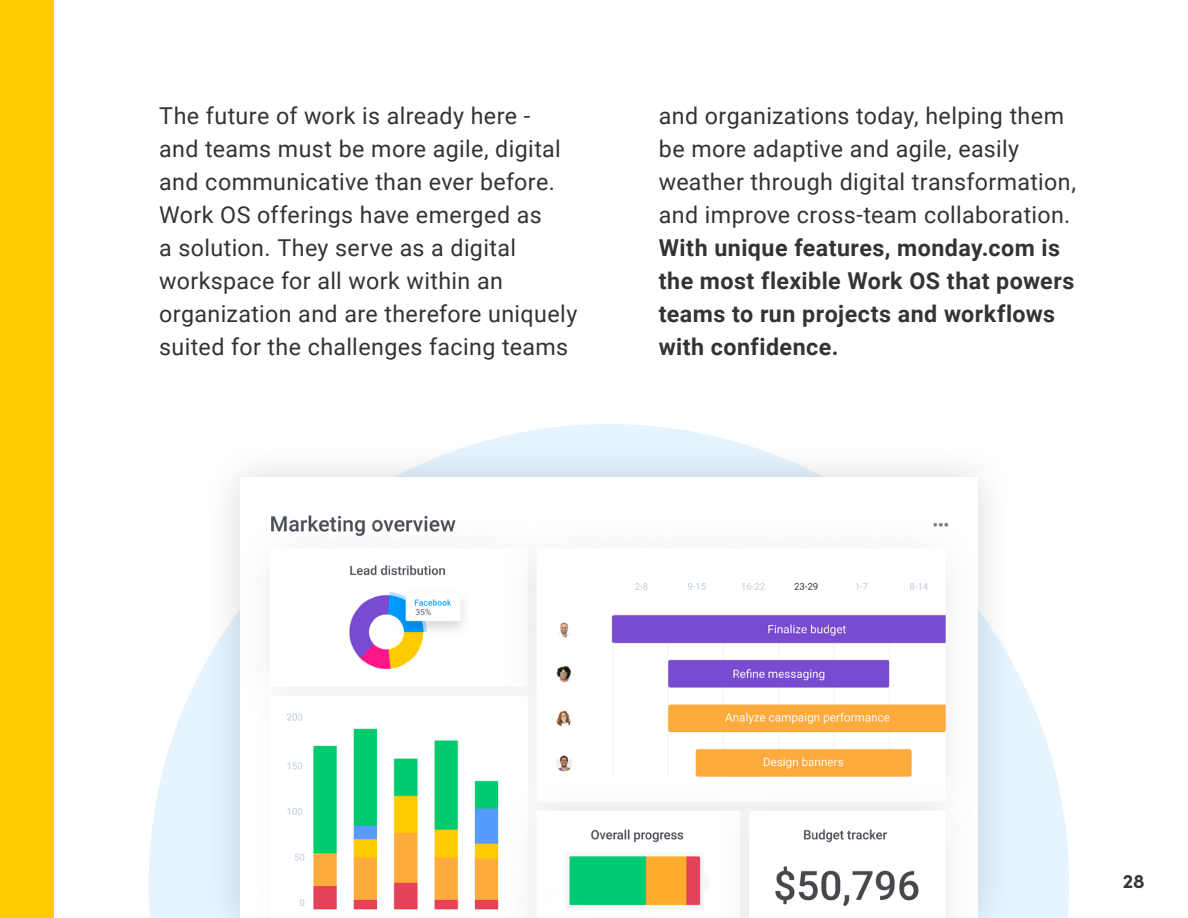
<style>
.page{position:relative;width:1188px;height:918px;background:#fff}
.page>*{position:absolute;margin:0;border:0;box-sizing:border-box;transform-origin:0 0}
.t1{font:23.25px/33px "Roboto";letter-spacing:.015em;color:#333}
.t2{font:700 23.25px/33px "Roboto";letter-spacing:.02em;color:#333}
.t3{font:700 19.5px "Sofia Pro";color:#333}
</style>
<div class="page">
<svg style="left:149px;top:424px;width:920px;height:494px"></svg>
<div style="left:0;top:0;width:54px;height:918px;background:#fc0"></div>
<div style="left:200px;top:437px;width:817px;height:481px;background:#000;opacity:.15"></div>
<img style="left:240px;top:477px;width:737px;height:441px">
<p class="t1" style="left:159px;top:98px;width:420px">The future of work is already here -<br>and teams must be more agile, digital and communicative than ever before.<br>Work OS offerings have emerged as<br>a solution. They serve as a digital workspace for all work within an organization and are therefore uniquely suited for the challenges facing teams</p>
<p class="t1" style="left:659px;top:98px;width:419px">and organizations today, helping them be more adaptive and agile, easily weather through digital transformation, and improve cross-team collaboration.</p>
<p class="t2" style="left:659px;top:230px;width:417px">With unique features, monday.com is the most flexible Work OS that powers teams to run projects and workflows with confidence.</p>
<p class="t3" style="left:1123px;top:866px;width:24px">28</p>
</div>
